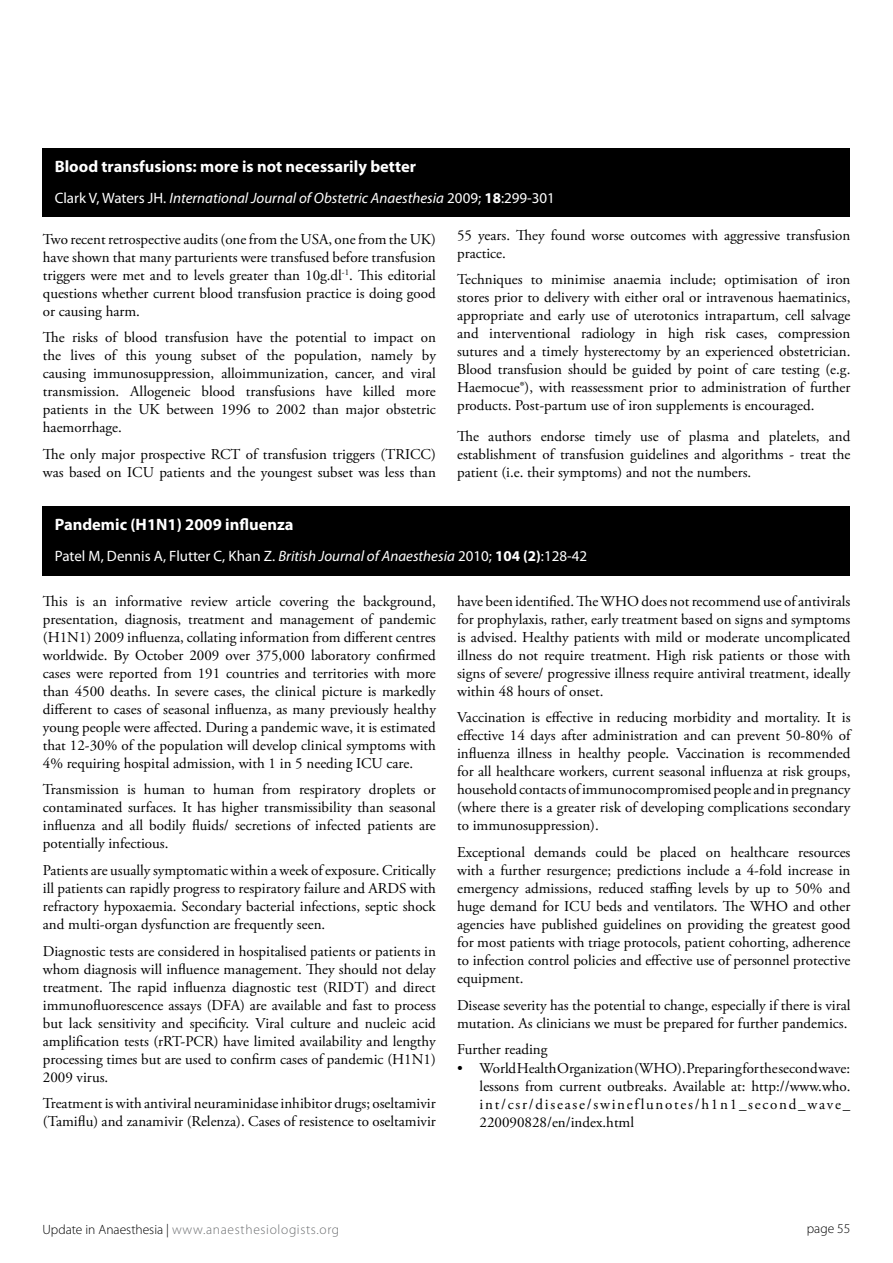
<style>
.page{position:relative;width:893px;height:1263px;background:#fff}
.page>*{position:absolute;margin:0;border:0;box-sizing:border-box;transform-origin:0 0}
.t1{font:700 16.5px "Myriad Pro";color:#fff}
.t2{font:15px/18px "Adobe Garamond Pro";color:#000;text-align:justify}
.t3{font:15px "Myriad Pro";color:#fff}
.t4{font:italic 15px "Myriad Pro";color:#fff}
.t5{font:300 13.5px "Myriad Pro";letter-spacing:.05em;color:#6d6f71}
.t6{font:300 13.5px "Myriad Pro";color:#000}
.s1{font-style:normal}
.s2{font-weight:700;font-style:normal}
.s3{font-style:italic}
.s4{font-weight:700}
.s5{color:#000}
</style>
<div class="page">
<div style="left:43px;top:506px;width:807px;height:70px;background:#000"></div>
<div style="left:43px;top:149px;width:807px;height:68px;background:#000"></div>
<p class="t1" style="left:55px;top:156px;width:363px">Blood transfusions: more is not necessarily better</p>
<p class="t4" style="left:55px;top:188px;width:502px"><span class="s1">Clark V, Waters JH.</span> International Journal of Obstetric Anaesthesia <span class="s1">2009;</span> <span class="s2">18</span><span class="s1">:299-301</span></p>
<p class="t2" style="left:43px;top:231px;width:394px">Two recent retrospective audits (one from the USA, one from the UK) have shown that many parturients were transfused before transfusion triggers were met and to levels greater than 10g.dl<sup>-1</sup>. This editorial questions whether current blood transfusion practice is doing good or causing harm.</p>
<p class="t2" style="left:43px;top:329px;width:394px">The risks of blood transfusion have the potential to impact on the lives of this young subset of the population, namely by causing immunosuppression, alloimmunization, cancer, and viral transmission. Allogeneic blood transfusions have killed more patients in the UK between 1996 to 2002 than major obstetric haemorrhage.</p>
<p class="t2" style="left:43px;top:446px;width:394px">The only major prospective RCT of transfusion triggers (TRICC) was based on ICU patients and the youngest subset was less than</p>
<p class="t2" style="left:457px;top:226px;width:395px">55 years. They found worse outcomes with aggressive transfusion practice.</p>
<p class="t2" style="left:457px;top:271px;width:395px">Techniques to minimise anaemia include; optimisation of iron stores prior to delivery with either oral or intravenous haematinics, appropriate and early use of uterotonics intrapartum, cell salvage and interventional radiology in high risk cases, compression sutures and a timely hysterectomy by an experienced obstetrician.<br>Blood transfusion should be guided by point of care testing (e.g.<br>Haemocue®), with reassessment prior to administration of further products. Post-partum use of iron supplements is encouraged.</p>
<p class="t2" style="left:457px;top:428px;width:395px">The authors endorse timely use of plasma and platelets, and establishment of transfusion guidelines and algorithms - treat the patient (i.e. their symptoms) and not the numbers.</p>
<p class="t1" style="left:55px;top:514px;width:240px">Pandemic (H1N1) 2009 influenza</p>
<p class="t3" style="left:55px;top:547px;width:534px">Patel M, Dennis A, Flutter C, Khan Z. <span class="s3">British Journal of Anaesthesia</span> 2010; <span class="s4">104 (2)</span>:128-42</p>
<p class="t2" style="left:43px;top:593px;width:394px">This is an informative review article covering the background, presentation, diagnosis, treatment and management of pandemic (H1N1) 2009 influenza, collating information from different centres worldwide. By October 2009 over 375,000 laboratory confirmed cases were reported from 191 countries and territories with more than 4500 deaths. In severe cases, the clinical picture is markedly different to cases of seasonal influenza, as many previously healthy young people were affected. During a pandemic wave, it is estimated that 12-30% of the population will develop clinical symptoms with 4% requiring hospital admission, with 1 in 5 needing ICU care.</p>
<p class="t2" style="left:43px;top:781px;width:394px">Transmission is human to human from respiratory droplets or contaminated surfaces. It has higher transmissibility than seasonal influenza and all bodily fluids/ secretions of infected patients are potentially infectious.</p>
<p class="t2" style="left:43px;top:862px;width:394px">Patients are usually symptomatic within a week of exposure. Critically ill patients can rapidly progress to respiratory failure and ARDS with refractory hypoxaemia. Secondary bacterial infections, septic shock and multi-organ dysfunction are frequently seen.</p>
<p class="t2" style="left:43px;top:942px;width:394px">Diagnostic tests are considered in hospitalised patients or patients in whom diagnosis will influence management. They should not delay treatment. The rapid influenza diagnostic test (RIDT) and direct immunofluorescence assays (DFA) are available and fast to process but lack sensitivity and specificity. Viral culture and nucleic acid amplification tests (rRT-PCR) have limited availability and lengthy processing times but are used to confirm cases of pandemic (H1N1)<br>2009 virus.</p>
<p class="t2" style="left:43px;top:1095px;width:394px">Treatment is with antiviral neuraminidase inhibitor drugs; oseltamivir (Tamiflu) and zanamivir (Relenza). Cases of resistence to oseltamivir</p>
<p class="t2" style="left:457px;top:593px;width:395px">have been identified. The WHO does not recommend use of antivirals for prophylaxis, rather, early treatment based on signs and symptoms is advised. Healthy patients with mild or moderate uncomplicated illness do not require treatment. High risk patients or those with signs of severe/ progressive illness require antiviral treatment, ideally within 48 hours of onset.</p>
<p class="t2" style="left:457px;top:709px;width:395px">Vaccination is effective in reducing morbidity and mortality. It is effective 14 days after administration and can prevent 50-80% of influenza illness in healthy people. Vaccination is recommended for all healthcare workers, current seasonal influenza at risk groups, household contacts of immunocompromised people and in pregnancy (where there is a greater risk of developing complications secondary to immunosuppression).</p>
<p class="t2" style="left:457px;top:844px;width:395px">Exceptional demands could be placed on healthcare resources with a further resurgence; predictions include a 4-fold increase in emergency admissions, reduced staffing levels by up to 50% and huge demand for ICU beds and ventilators. The WHO and other agencies have published guidelines on providing the greatest good for most patients with triage protocols, patient cohorting, adherence to infection control policies and effective use of personnel protective equipment.</p>
<p class="t2" style="left:457px;top:996px;width:395px">Disease severity has the potential to change, especially if there is viral mutation. As clinicians we must be prepared for further pandemics.</p>
<p class="t2" style="left:457px;top:1041px;width:92px">Further reading</p>
<p class="t2" style="left:480px;top:1060px;width:372px;text-indent:-23px">• World Health Organization (WHO). Preparing for the second wave: lessons from current outbreaks. Available at: http://www.who. int/csr/disease/swineflunotes/h1n1_second_wave_ 220090828/en/index.html</p>
<p class="t5" style="left:43px;top:1221px;width:298px"><span class="s5">Update in Anaesthesia |</span> www.anaesthesiologists.org</p>
<p class="t6" style="left:807px;top:1221px;width:45px">page 55</p>
</div>
